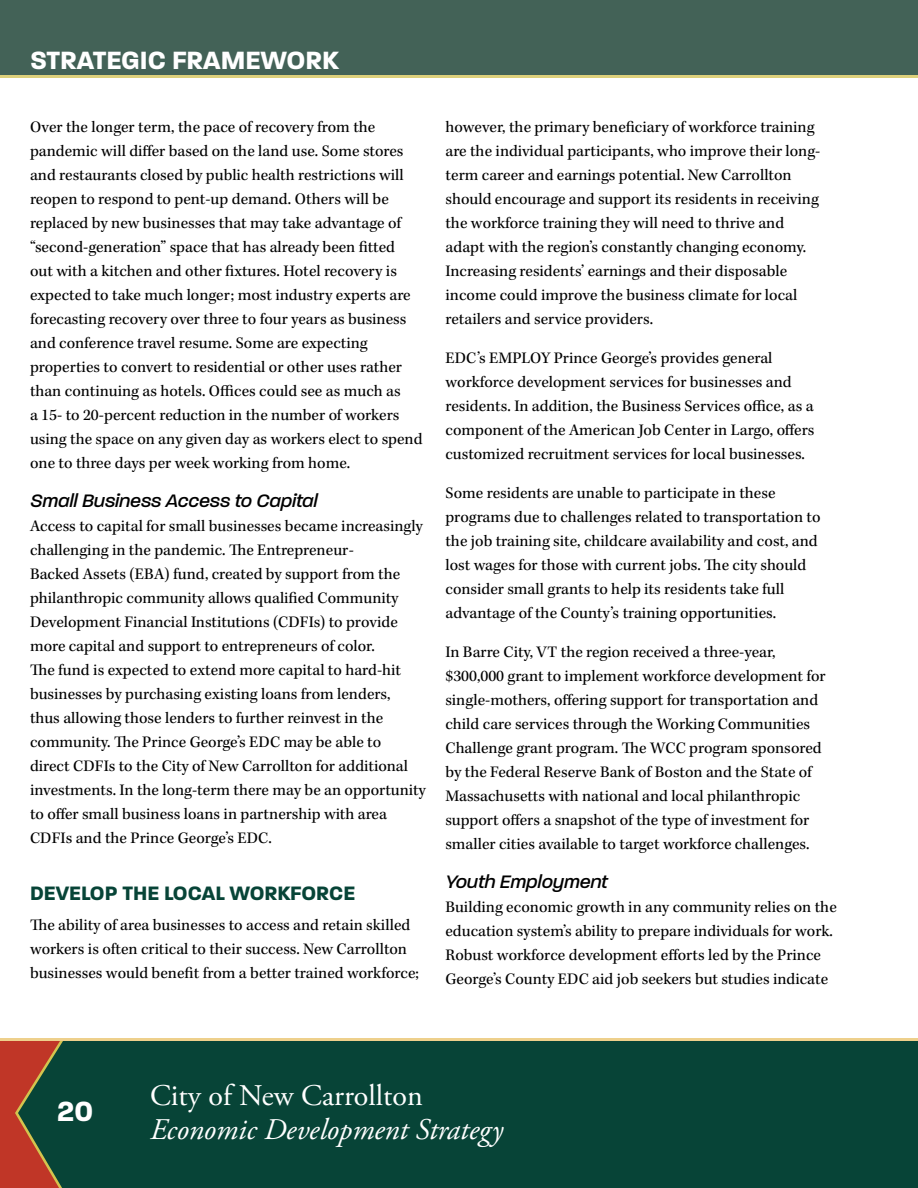
<style>
.page{position:relative;width:918px;height:1188px;background:#fff}
.page>*{position:absolute;margin:0;border:0;box-sizing:border-box;transform-origin:0 0}
.t1{font:italic 30px "Adobe Garamond Pro";color:#fff}
.t2{font:30px "Adobe Garamond Pro";color:#fff}
.t3{font:700 30px "Paralucent";color:#fff}
.t4{font:700 27px "Paralucent";color:#fff}
.t5{font:700 21px "Paralucent";color:#074437}
.t6{font:italic 500 19.5px "Paralucent";color:#000}
.t7{font:16.5px/24px "Kepler Std";color:#000}
</style>
<div class="page">
<div style="left:0;top:0;width:918px;height:78px;background:#ddd07b"></div>
<div style="left:0;top:1038px;width:918px;height:150px;background:#074437"></div>
<svg style="left:0;top:1041px;width:63px;height:147px"></svg>
<hr style="left:0;top:1038px;width:918px;height:3px;background:#eed08c">
<div style="left:0;top:0;width:918px;height:75px;background:#436257"></div>
<h2 class="t4" style="left:30px;top:44px;width:310px">STRATEGIC FRAMEWORK</h2>
<p class="t7" style="left:30px;top:115px;width:394px">Over the longer term, the pace of recovery from the pandemic will differ based on the land use. Some stores and restaurants closed by public health restrictions will reopen to respond to pent-up demand. Others will be replaced by new businesses that may take advantage of “second-generation” space that has already been fitted<br>out with a kitchen and other fixtures. Hotel recovery is expected to take much longer; most industry experts are forecasting recovery over three to four years as business and conference travel resume. Some are expecting properties to convert to residential or other uses rather than continuing as hotels. Offices could see as much as<br>a 15- to 20-percent reduction in the number of workers using the space on any given day as workers elect to spend one to three days per week working from home.</p>
<p class="t6" style="left:30px;top:489px;width:289px">Small Business Access to Capital</p>
<p class="t7" style="left:30px;top:514px;width:397px">Access to capital for small businesses became increasingly challenging in the pandemic. The Entrepreneur-<br>Backed Assets (EBA) fund, created by support from the philanthropic community allows qualified Community Development Financial Institutions (CDFIs) to provide more capital and support to entrepreneurs of color.<br>The fund is expected to extend more capital to hard-hit businesses by purchasing existing loans from lenders,<br>thus allowing those lenders to further reinvest in the community. The Prince George’s EDC may be able to<br>direct CDFIs to the City of New Carrollton for additional investments. In the long-term there may be an opportunity to offer small business loans in partnership with area CDFIs and the Prince George’s EDC.</p>
<p class="t5" style="left:30px;top:880px;width:327px">DEVELOP THE LOCAL WORKFORCE</p>
<p class="t7" style="left:30px;top:914px;width:390px">The ability of area businesses to access and retain skilled workers is often critical to their success. New Carrollton businesses would benefit from a better trained workforce;</p>
<p class="t7" style="left:446px;top:115px;width:376px">however, the primary beneficiary of workforce training are the individual participants, who improve their long&shy;term career and earnings potential. New Carrollton should encourage and support its residents in receiving the workforce training they will need to thrive and adapt with the region’s constantly changing economy.<br>Increasing residents’ earnings and their disposable income could improve the business climate for local retailers and service providers.</p>
<p class="t7" style="left:446px;top:346px;width:370px">EDC’s EMPLOY Prince George’s provides general workforce development services for businesses and residents. In addition, the Business Services office, as a component of the American Job Center in Largo, offers customized recruitment services for local businesses.</p>
<p class="t7" style="left:446px;top:481px;width:377px">Some residents are unable to participate in these programs due to challenges related to transportation to the job training site, childcare availability and cost, and lost wages for those with current jobs. The city should consider small grants to help its residents take full advantage of the County’s training opportunities.</p>
<p class="t7" style="left:446px;top:640px;width:382px">In Barre City, VT the region received a three-year, $300,000 grant to implement workforce development for single-mothers, offering support for transportation and child care services through the Working Communities Challenge grant program. The WCC program sponsored by the Federal Reserve Bank of Boston and the State of Massachusetts with national and local philanthropic support offers a snapshot of the type of investment for smaller cities available to target workforce challenges.</p>
<p class="t6" style="left:446px;top:870px;width:164px">Youth Employment</p>
<p class="t7" style="left:446px;top:895px;width:393px">Building economic growth in any community relies on the education system’s ability to prepare individuals for work.<br>Robust workforce development efforts led by the Prince George’s County EDC aid job seekers but studies indicate</p>
<h1 class="t3" style="left:57px;top:1093px;width:37px">20</h1>
<h1 class="t2" style="left:150px;top:1077px;width:274px">City of New Carrollton</h1>
<h1 class="t1" style="left:150px;top:1112px;width:355px">Economic Development Strategy</h1>
</div>
